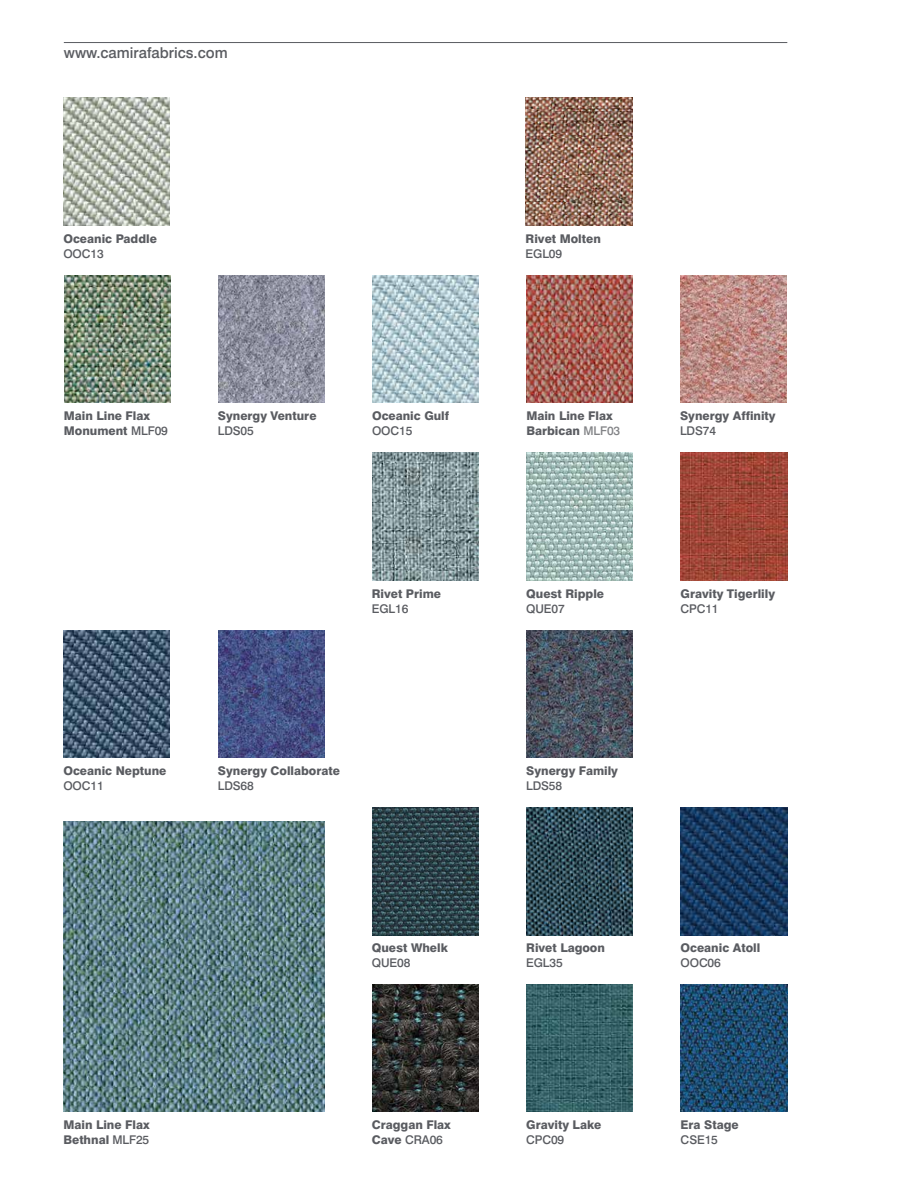
<style>
.page{position:relative;width:915px;height:1187px;background:#fff}
.page>*{position:absolute;margin:0;border:0;box-sizing:border-box;transform-origin:0 0}
.t1{font:500 15px "Swiss 721 BT";color:#5a5c61}
.t2{font:800 12px/15px "Swiss 721 BT";color:#5a5c61}
.t3{font:500 12px "Swiss 721 BT";letter-spacing:-.01em;color:#5a5c61}
.s1{font-weight:500}
.s2{font-weight:500;color:#828386}
</style>
<div class="page">
<hr style="left:64px;top:42px;width:723px;height:1px;background:#5a5c61">
<img style="left:63px;top:98px;width:107px;height:127px">
<img style="left:680px;top:275px;width:106px;height:128px">
<img style="left:63px;top:630px;width:107px;height:127px">
<img style="left:63px;top:821px;width:261px;height:290px">
<img style="left:218px;top:275px;width:106px;height:128px">
<img style="left:218px;top:630px;width:106px;height:127px">
<img style="left:526px;top:452px;width:106px;height:128px">
<img style="left:526px;top:807px;width:106px;height:127px">
<img style="left:372px;top:275px;width:106px;height:128px">
<img style="left:526px;top:630px;width:106px;height:127px">
<img style="left:526px;top:984px;width:106px;height:127px">
<img style="left:372px;top:452px;width:106px;height:128px">
<img style="left:372px;top:807px;width:106px;height:127px">
<img style="left:372px;top:984px;width:106px;height:127px">
<img style="left:525px;top:98px;width:107px;height:127px">
<img style="left:680px;top:452px;width:106px;height:128px">
<img style="left:680px;top:807px;width:106px;height:127px">
<img style="left:526px;top:275px;width:106px;height:128px">
<img style="left:680px;top:984px;width:106px;height:127px">
<img style="left:64px;top:275px;width:106px;height:128px">
<p class="t1" style="left:64px;top:43px;width:165px">www.camirafabrics.com</p>
<p class="t2" style="left:63px;top:231px;width:95px">Oceanic Paddle</p>
<p class="t3" style="left:63px;top:246px;width:42px">OOC13</p>
<p class="t2" style="left:525px;top:231px;width:77px">Rivet Molten</p>
<p class="t3" style="left:525px;top:246px;width:38px">EGL09</p>
<p class="t2" style="left:64px;top:408px;width:106px">Main Line Flax<br>Monument <span class="s1">MLF09</span></p>
<p class="t2" style="left:218px;top:408px;width:100px">Synergy Venture</p>
<p class="t3" style="left:218px;top:424px;width:37px">LDS05</p>
<p class="t2" style="left:372px;top:408px;width:79px">Oceanic Gulf</p>
<p class="t3" style="left:372px;top:424px;width:42px">OOC15</p>
<p class="t2" style="left:526px;top:408px;width:95px">Main Line Flax<br>Barbican <span class="s2">MLF03</span></p>
<p class="t2" style="left:680px;top:408px;width:97px">Synergy Affinity</p>
<p class="t3" style="left:680px;top:424px;width:37px">LDS74</p>
<p class="t2" style="left:371px;top:585px;width:71px">Rivet Prime</p>
<p class="t3" style="left:371px;top:601px;width:38px">EGL16</p>
<p class="t2" style="left:526px;top:585px;width:79px">Quest Ripple</p>
<p class="t3" style="left:526px;top:601px;width:40px">QUE07</p>
<p class="t2" style="left:680px;top:585px;width:96px">Gravity Tigerlily</p>
<p class="t3" style="left:680px;top:601px;width:40px">CPC11</p>
<p class="t2" style="left:63px;top:762px;width:104px">Oceanic Neptune</p>
<p class="t3" style="left:63px;top:778px;width:42px">OOC11</p>
<p class="t2" style="left:218px;top:762px;width:124px">Synergy Collaborate</p>
<p class="t3" style="left:218px;top:778px;width:37px">LDS68</p>
<p class="t2" style="left:526px;top:762px;width:93px">Synergy Family</p>
<p class="t3" style="left:526px;top:778px;width:37px">LDS58</p>
<p class="t2" style="left:371px;top:940px;width:78px">Quest Whelk</p>
<p class="t3" style="left:371px;top:955px;width:40px">QUE08</p>
<p class="t2" style="left:526px;top:940px;width:80px">Rivet Lagoon</p>
<p class="t3" style="left:526px;top:955px;width:38px">EGL35</p>
<p class="t2" style="left:680px;top:940px;width:81px">Oceanic Atoll</p>
<p class="t3" style="left:680px;top:955px;width:42px">OOC06</p>
<p class="t2" style="left:63px;top:1116px;width:88px">Main Line Flax<br>Bethnal <span class="s1">MLF25</span></p>
<p class="t2" style="left:371px;top:1116px;width:80px">Craggan Flax<br>Cave <span class="s1">CRA06</span></p>
<p class="t2" style="left:526px;top:1116px;width:77px">Gravity Lake</p>
<p class="t3" style="left:526px;top:1132px;width:40px">CPC09</p>
<p class="t2" style="left:680px;top:1116px;width:60px">Era Stage</p>
<p class="t3" style="left:680px;top:1132px;width:39px">CSE15</p>
</div>
